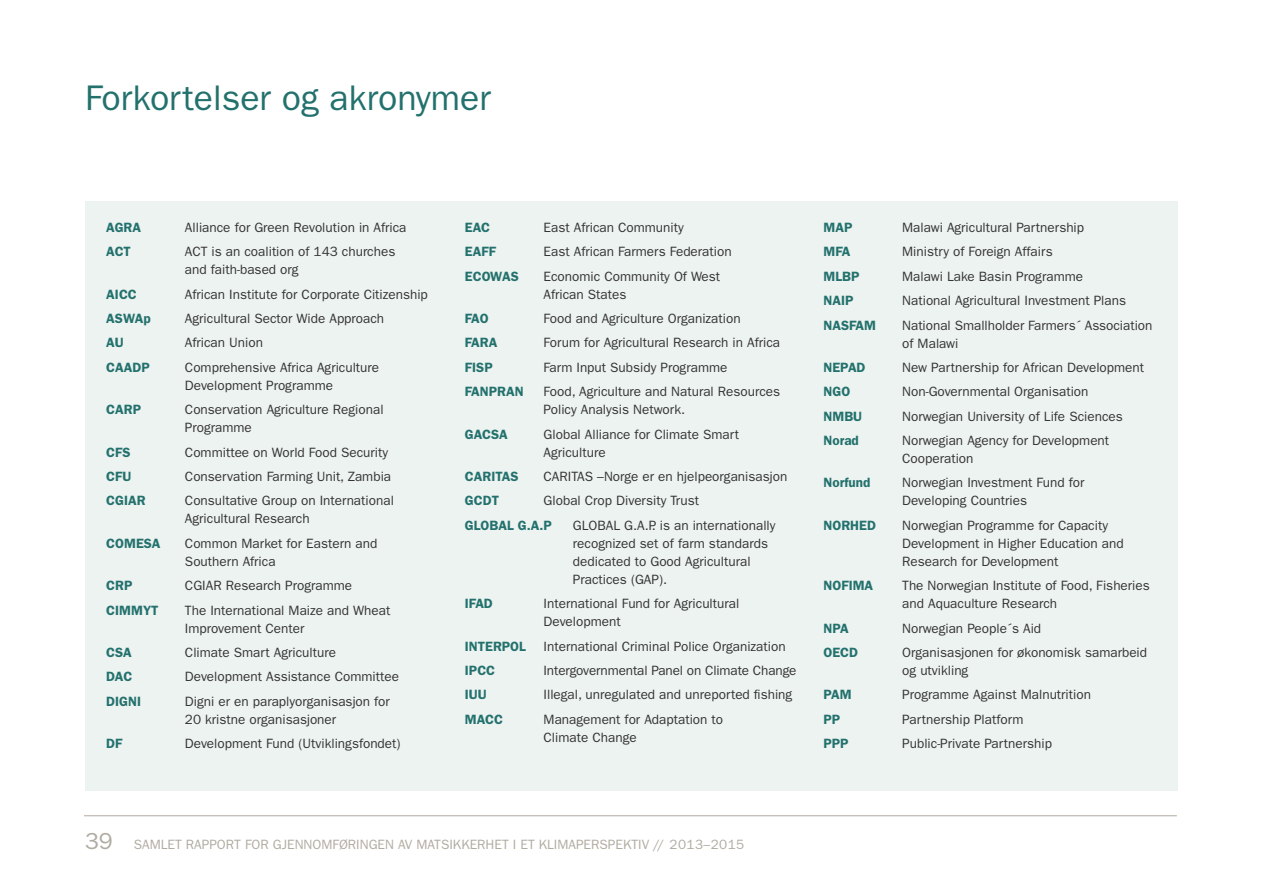
<style>
.page{position:relative;width:1263px;height:893px;background:#fff}
.page>*{position:absolute;margin:0;border:0;box-sizing:border-box;transform-origin:0 0}
.t1{font:35.7px "ITC Franklin Gothic Std";color:#23716d}
.t2{font:13.5px/18px "ITC Franklin Gothic Std";color:#353533}
.t3{font:600 13.5px "ITC Franklin Gothic Std";color:#23716d}
.t4{font:13.5px "ITC Franklin Gothic Std";color:#b1aca2}
.s1{font-size:23.25px}
</style>
<div class="page">
<hr style="left:84px;top:815px;width:1093px;height:1px;background:#b1aca2">
<div style="left:85px;top:201px;width:1093px;height:590px;background:#edf3f1"></div>
<h1 class="t1" style="left:85px;top:77px;width:407px">Forkortelser og akronymer</h1>
<p class="t3" style="left:106px;top:219px;width:36px">AGRA</p>
<p class="t2" style="left:185px;top:218px;width:223px">Alliance for Green Revolution in Africa</p>
<p class="t3" style="left:106px;top:244px;width:26px">ACT</p>
<p class="t2" style="left:185px;top:243px;width:212px">ACT is an coalition of 143 churches and faith-based org</p>
<p class="t3" style="left:106px;top:286px;width:32px">AICC</p>
<p class="t2" style="left:185px;top:285px;width:244px">African Institute for Corporate Citizenship</p>
<p class="t3" style="left:106px;top:310px;width:46px">ASWAp</p>
<p class="t2" style="left:185px;top:310px;width:201px">Agricultural Sector Wide Approach</p>
<p class="t3" style="left:106px;top:335px;width:19px">AU</p>
<p class="t2" style="left:185px;top:334px;width:80px">African Union</p>
<p class="t3" style="left:106px;top:359px;width:45px">CAADP</p>
<p class="t2" style="left:185px;top:358px;width:196px">Comprehensive Africa Agriculture<br>Development Programme</p>
<p class="t3" style="left:106px;top:402px;width:36px">CARP</p>
<p class="t2" style="left:185px;top:401px;width:200px">Conservation Agriculture Regional<br>Programme</p>
<p class="t3" style="left:106px;top:444px;width:26px">CFS</p>
<p class="t2" style="left:185px;top:443px;width:205px">Committee on World Food Security</p>
<p class="t3" style="left:106px;top:468px;width:27px">CFU</p>
<p class="t2" style="left:185px;top:467px;width:208px">Conservation Farming Unit, Zambia</p>
<p class="t3" style="left:106px;top:493px;width:41px">CGIAR</p>
<p class="t2" style="left:185px;top:492px;width:210px">Consultative Group on International<br>Agricultural Research</p>
<p class="t3" style="left:106px;top:535px;width:56px">COMESA</p>
<p class="t2" style="left:185px;top:534px;width:194px">Common Market for Eastern and<br>Southern Africa</p>
<p class="t3" style="left:106px;top:577px;width:28px">CRP</p>
<p class="t2" style="left:185px;top:577px;width:169px">CGIAR Research Programme</p>
<p class="t3" style="left:106px;top:602px;width:54px">CIMMYT</p>
<p class="t2" style="left:185px;top:601px;width:207px">The International Maize and Wheat<br>Improvement Center</p>
<p class="t3" style="left:106px;top:644px;width:27px">CSA</p>
<p class="t2" style="left:185px;top:643px;width:153px">Climate Smart Agriculture</p>
<p class="t3" style="left:106px;top:669px;width:27px">DAC</p>
<p class="t2" style="left:185px;top:668px;width:215px">Development Assistance Committee</p>
<p class="t3" style="left:106px;top:693px;width:36px">DIGNI</p>
<p class="t2" style="left:185px;top:692px;width:206px">Digni er en paraplyorganisasjon for<br>20 kristne organisasjoner</p>
<p class="t3" style="left:106px;top:735px;width:18px">DF</p>
<p class="t2" style="left:185px;top:735px;width:217px">Development Fund (Utviklingsfondet)</p>
<p class="t3" style="left:465px;top:219px;width:27px">EAC</p>
<p class="t2" style="left:544px;top:218px;width:142px">East African Community</p>
<p class="t3" style="left:465px;top:244px;width:33px">EAFF</p>
<p class="t2" style="left:544px;top:243px;width:190px">East African Farmers Federation</p>
<p class="t3" style="left:465px;top:268px;width:55px">ECOWAS</p>
<p class="t2" style="left:544px;top:267px;width:178px">Economic Community Of West<br>African States</p>
<p class="t3" style="left:465px;top:310px;width:25px">FAO</p>
<p class="t2" style="left:544px;top:310px;width:199px">Food and Agriculture Organization</p>
<p class="t3" style="left:465px;top:335px;width:34px">FARA</p>
<p class="t2" style="left:544px;top:334px;width:238px">Forum for Agricultural Research in Africa</p>
<p class="t3" style="left:465px;top:359px;width:29px">FISP</p>
<p class="t2" style="left:544px;top:358px;width:185px">Farm Input Subsidy Programme</p>
<p class="t3" style="left:465px;top:384px;width:60px">FANPRAN</p>
<p class="t2" style="left:544px;top:383px;width:238px">Food, Agriculture and Natural Resources<br>Policy Analysis Network.</p>
<p class="t3" style="left:465px;top:426px;width:44px">GACSA</p>
<p class="t2" style="left:544px;top:425px;width:197px">Global Alliance for Climate Smart<br>Agriculture</p>
<p class="t3" style="left:465px;top:468px;width:55px">CARITAS</p>
<p class="t2" style="left:544px;top:467px;width:245px">CARITAS –Norge er en hjelpeorganisasjon</p>
<p class="t3" style="left:465px;top:493px;width:36px">GCDT</p>
<p class="t2" style="left:544px;top:492px;width:157px">Global Crop Diversity Trust</p>
<p class="t3" style="left:465px;top:517px;width:88px">GLOBAL G.A.P</p>
<p class="t2" style="left:573px;top:516px;width:204px">GLOBAL G.A.P. is an internationally recognized set of farm standards dedicated to Good Agricultural<br>Practices (GAP).</p>
<p class="t3" style="left:465px;top:595px;width:29px">IFAD</p>
<p class="t2" style="left:544px;top:595px;width:197px">International Fund for Agricultural<br>Development</p>
<p class="t3" style="left:465px;top:638px;width:63px">INTERPOL</p>
<p class="t2" style="left:544px;top:637px;width:244px">International Criminal Police Organization</p>
<p class="t3" style="left:465px;top:662px;width:32px">IPCC</p>
<p class="t2" style="left:544px;top:661px;width:254px">Intergovernmental Panel on Climate Change</p>
<p class="t3" style="left:465px;top:687px;width:23px">IUU</p>
<p class="t2" style="left:544px;top:686px;width:250px">Illegal, unregulated and unreported fishing</p>
<p class="t3" style="left:465px;top:711px;width:40px">MACC</p>
<p class="t2" style="left:544px;top:710px;width:181px">Management for Adaptation to<br>Climate Change</p>
<p class="t3" style="left:823px;top:219px;width:30px">MAP</p>
<p class="t2" style="left:902px;top:218px;width:183px">Malawi Agricultural Partnership</p>
<p class="t3" style="left:823px;top:244px;width:28px">MFA</p>
<p class="t2" style="left:902px;top:243px;width:152px">Ministry of Foreign Affairs</p>
<p class="t3" style="left:823px;top:268px;width:37px">MLBP</p>
<p class="t2" style="left:902px;top:267px;width:182px">Malawi Lake Basin Programme</p>
<p class="t3" style="left:823px;top:292px;width:31px">NAIP</p>
<p class="t2" style="left:902px;top:292px;width:225px">National Agricultural Investment Plans</p>
<p class="t3" style="left:823px;top:317px;width:54px">NASFAM</p>
<p class="t2" style="left:902px;top:316px;width:252px">National Smallholder Farmers´ Association of Malawi</p>
<p class="t3" style="left:823px;top:359px;width:43px">NEPAD</p>
<p class="t2" style="left:902px;top:358px;width:243px">New Partnership for African Development</p>
<p class="t3" style="left:823px;top:384px;width:28px">NGO</p>
<p class="t2" style="left:902px;top:383px;width:188px">Non-Governmental Organisation</p>
<p class="t3" style="left:823px;top:408px;width:40px">NMBU</p>
<p class="t2" style="left:902px;top:407px;width:222px">Norwegian University of Life Sciences</p>
<p class="t3" style="left:823px;top:432px;width:37px">Norad</p>
<p class="t2" style="left:902px;top:432px;width:208px">Norwegian Agency for Development<br>Cooperation</p>
<p class="t3" style="left:823px;top:475px;width:48px">Norfund</p>
<p class="t2" style="left:902px;top:474px;width:184px">Norwegian Investment Fund for<br>Developing Countries</p>
<p class="t3" style="left:823px;top:517px;width:54px">NORHED</p>
<p class="t2" style="left:902px;top:516px;width:223px">Norwegian Programme for Capacity<br>Development in Higher Education and<br>Research for Development</p>
<p class="t3" style="left:823px;top:578px;width:51px">NOFIMA</p>
<p class="t2" style="left:902px;top:577px;width:249px">The Norwegian Institute of Food, Fisheries and Aquaculture Research</p>
<p class="t3" style="left:823px;top:620px;width:27px">NPA</p>
<p class="t2" style="left:902px;top:619px;width:140px">Norwegian People´s Aid</p>
<p class="t3" style="left:823px;top:644px;width:36px">OECD</p>
<p class="t2" style="left:902px;top:643px;width:246px">Organisasjonen for økonomisk samarbeid og utvikling</p>
<p class="t3" style="left:823px;top:687px;width:30px">PAM</p>
<p class="t2" style="left:902px;top:686px;width:190px">Programme Against Malnutrition</p>
<p class="t3" style="left:823px;top:711px;width:18px">PP</p>
<p class="t2" style="left:902px;top:710px;width:123px">Partnership Platform</p>
<p class="t3" style="left:823px;top:735px;width:27px">PPP</p>
<p class="t2" style="left:902px;top:735px;width:151px">Public-Private Partnership</p>
<p class="t4" style="left:85px;top:837px;width:661px"><span class="s1">39</span> SAMLET RAPPORT FOR GJENNOMFØRINGEN AV MATSIKKERHET I ET KLIMAPERSPEKTIV // 2013–2015</p>
</div>
